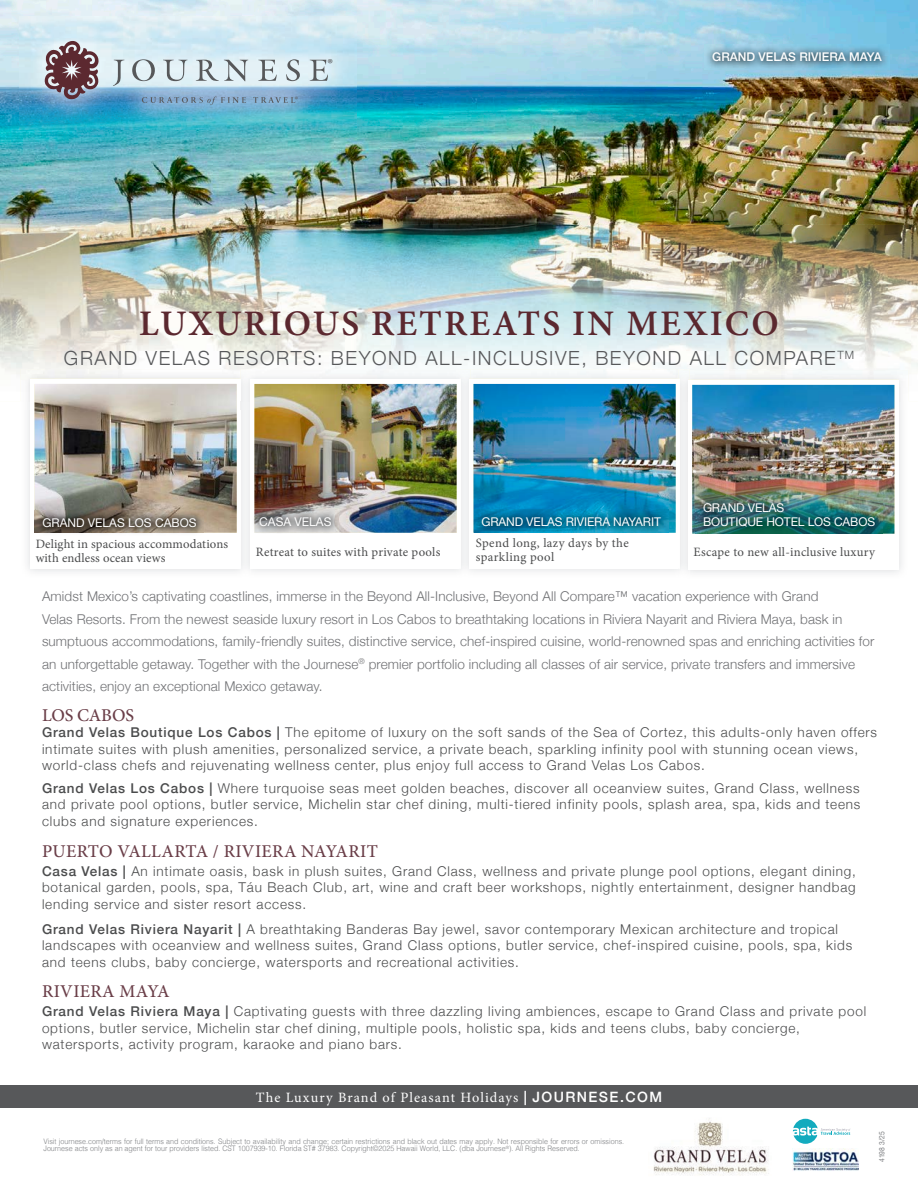
<style>
.page{position:relative;width:918px;height:1188px;background:#fff}
.page>*{position:absolute;margin:0;border:0;box-sizing:border-box;transform-origin:0 0}
.t1{font:600 36px "Minion Pro";letter-spacing:.06em;color:#5b282f}
.t2{font:300 19.5px "Helvetica Neue";letter-spacing:.08em;color:#57585a}
.t3{font:500 18px "Minion Pro";letter-spacing:.02em;color:#6a3e48}
.t4{font:500 18px "Minion Pro";letter-spacing:-.01em;color:#6a3e48}
.t5{font:14.25px "Minion Pro";letter-spacing:.075em;color:#fff}
.t6{font:300 13.5px/16.5px "Helvetica Neue";letter-spacing:.06em;color:#4b4c4d}
.t7{font:300 13.5px/22.5px "Helvetica Neue";letter-spacing:.01em;color:#717275}
.t8{font:13.2px "Myriad Pro";color:#57585a}
.t9{font:12.75px/13.5px "Minion Pro";letter-spacing:.015em;color:#4b4c4d}
.t10{font:12px/13.5px "Helvetica Neue";letter-spacing:-.01em;color:#fff}
.t11{font:500 12px "Helvetica Neue";color:#fff}
.t12{font:7.95px "Myriad Pro";color:#57585a}
.t13{font:300 7.5px/7.5px "Helvetica";color:#808285;scale:.95 1}
.t14{font:7.5px "Helvetica Neue";color:#808285;scale:.9 1}
.s1{font-weight:500}
.s2{font-family:"Helvetica Neue";font-weight:500}
</style>
<div class="page">
<img style="left:0;top:0;width:918px;height:225px">
<img style="left:20px;top:16px;width:337px;height:114px">
<svg style="left:45px;top:41px;width:54px;height:58px;background:#89757f"></svg>
<svg style="left:113px;top:60px;width:11px;height:26px"></svg>
<svg style="left:132px;top:59px;width:23px;height:22px"></svg>
<svg style="left:163px;top:60px;width:24px;height:21px"></svg>
<svg style="left:196px;top:59px;width:52px;height:22px"></svg>
<svg style="left:258px;top:60px;width:19px;height:21px"></svg>
<svg style="left:286px;top:59px;width:14px;height:22px"></svg>
<svg style="left:310px;top:60px;width:18px;height:21px"></svg>
<svg style="left:142px;top:97px;width:104px;height:8px"></svg>
<svg style="left:253px;top:97px;width:42px;height:6px"></svg>
<img style="left:0;top:225px;width:918px;height:154px">
<img style="left:65px;top:351px;width:770px;height:17px">
<img style="left:793px;top:1148px;width:65px;height:23px">
<svg style="left:793px;top:1119px;width:58px;height:25px"></svg>
<div style="left:0;top:1085px;width:918px;height:22px;background:#57585a"></div>
<img style="left:705px;top:45px;width:184px;height:25px">
<img style="left:21px;top:369px;width:220px;height:33px">
<div style="left:30px;top:379px;width:211px;height:190px;background:#fff"></div>
<img style="left:34px;top:384px;width:203px;height:149px">
<img style="left:250px;top:369px;width:439px;height:10px">
<img style="left:241px;top:369px;width:9px;height:33px">
<img style="left:241px;top:379px;width:1px;height:190px">
<img style="left:254px;top:384px;width:203px;height:149px">
<img style="left:460px;top:369px;width:10px;height:33px">
<img style="left:460px;top:379px;width:1px;height:23px">
<div style="left:469px;top:379px;width:211px;height:190px;background:#fff"></div>
<img style="left:473px;top:384px;width:203px;height:149px">
<img style="left:35px;top:510px;width:169px;height:23px">
<img style="left:474px;top:509px;width:194px;height:24px">
<img style="left:678px;top:370px;width:230px;height:32px">
<img style="left:27px;top:402px;width:874px;height:7px">
<img style="left:678px;top:379px;width:2px;height:190px">
<div style="left:688px;top:380px;width:211px;height:190px;background:#fff"></div>
<img style="left:692px;top:385px;width:202px;height:149px">
<img style="left:696px;top:495px;width:186px;height:39px">
<img style="left:254px;top:509px;width:85px;height:24px">
<img style="left:653px;top:1118px;width:116px;height:57px">
<p class="t12" style="left:295px;top:95px;width:5px">®</p>
<p class="t8" style="left:328px;top:56px;width:7px">®</p>
<p class="t11" style="left:712px;top:47px;width:171px">GRAND VELAS RIVIERA MAYA</p>
<h1 class="t1" style="left:139px;top:299px;width:641px">LUXURIOUS RETREATS IN MEXICO</h1>
<h2 class="t2" style="left:64px;top:343px;width:792px">GRAND VELAS RESORTS: BEYOND ALL-INCLUSIVE, BEYOND ALL COMPARE<sup>TM</sup></h2>
<p class="t10" style="left:259px;top:515px;width:74px">CASA VELAS</p>
<p class="t10" style="left:42px;top:516px;width:156px">GRAND VELAS LOS CABOS</p>
<p class="t10" style="left:481px;top:516px;width:181px">GRAND VELAS RIVIERA NAYARIT</p>
<p class="t9" style="left:36px;top:537px;width:194px">Delight in spacious accommodations with endless ocean views</p>
<p class="t9" style="left:256px;top:545px;width:186px">Retreat to suites with private pools</p>
<p class="t9" style="left:476px;top:536px;width:154px">Spend long, lazy days by the sparkling pool</p>
<p class="t10" style="left:703px;top:502px;width:174px">GRAND VELAS<br>BOUTIQUE HOTEL LOS CABOS</p>
<p class="t9" style="left:694px;top:545px;width:183px">Escape to new all-inclusive luxury</p>
<p class="t7" style="left:42px;top:584px;width:834px">Amidst Mexico’s captivating coastlines, immerse in the Beyond All-Inclusive, Beyond All Compare™ vacation experience with Grand<br>Velas Resorts. From the newest seaside luxury resort in Los Cabos to breathtaking locations in Riviera Nayarit and Riviera Maya, bask in sumptuous accommodations, family-friendly suites, distinctive service, chef-inspired cuisine, world-renowned spas and enriching activities for an unforgettable getaway. Together with the Journese<sup>®</sup> premier portfolio including all classes of air service, private transfers and immersive activities, enjoy an exceptional Mexico getaway.</p>
<h3 class="t4" style="left:42px;top:703px;width:94px">LOS CABOS</h3>
<p class="t6" style="left:42px;top:723px;width:837px"><span class="s1">Grand Velas Boutique Los Cabos |</span> The epitome of luxury on the soft sands of the Sea of Cortez, this adults-only haven offers intimate suites with plush amenities, personalized service, a private beach, sparkling infinity pool with stunning ocean views, world-class chefs and rejuvenating wellness center, plus enjoy full access to Grand Velas Los Cabos.</p>
<p class="t6" style="left:42px;top:779px;width:820px;text-align:justify"><span class="s1">Grand Velas Los Cabos |</span> Where turquoise seas meet golden beaches, discover all oceanview suites, Grand Class, wellness and private pool options, butler service, Michelin star chef dining, multi-tiered infinity pools, splash area, spa, kids and teens clubs and signature experiences.</p>
<h3 class="t3" style="left:42px;top:839px;width:337px">PUERTO VALLARTA / RIVIERA NAYARIT</h3>
<p class="t6" style="left:42px;top:862px;width:816px;text-align:justify"><span class="s1">Casa Velas |</span> An intimate oasis, bask in plush suites, Grand Class, wellness and private plunge pool options, elegant dining, botanical garden, pools, spa, Táu Beach Club, art, wine and craft beer workshops, nightly entertainment, designer handbag lending service and sister resort access.</p>
<p class="t6" style="left:42px;top:919px;width:812px"><span class="s1">Grand Velas Riviera Nayarit |</span> A breathtaking Banderas Bay jewel, savor contemporary Mexican architecture and tropical landscapes with oceanview and wellness suites, Grand Class options, butler service, chef-inspired cuisine, pools, spa, kids and teens clubs, baby concierge, watersports and recreational activities.</p>
<h3 class="t3" style="left:42px;top:980px;width:129px">RIVIERA MAYA</h3>
<p class="t6" style="left:42px;top:1002px;width:826px"><span class="s1">Grand Velas Riviera Maya |</span> Captivating guests with three dazzling living ambiences, escape to Grand Class and private pool options, butler service, Michelin star chef dining, multiple pools, holistic spa, kids and teens clubs, baby concierge, watersports, activity program, karaoke and piano bars.</p>
<p class="t5" style="left:256px;top:1087px;width:408px">The Luxury Brand of Pleasant Holidays <span class="s2">| JOURNESE.COM</span></p>
<p class="t13" style="left:43px;top:1137px;width:613px">Visit journese.com/terms for full terms and conditions. Subject to availability and change; certain restrictions and black out dates may apply. Not responsible for errors or omissions.<br>Journese acts only as an agent for tour providers listed. CST 1007939-10. Florida ST# 37983. Copyright©2025 Hawaii World, LLC. (dba Journese<sup>®</sup>). All Rights Reserved.</p>
<p class="t14" style="left:877px;top:1162px;width:35px;rotate:-90deg">4198 3/25</p>
</div>
